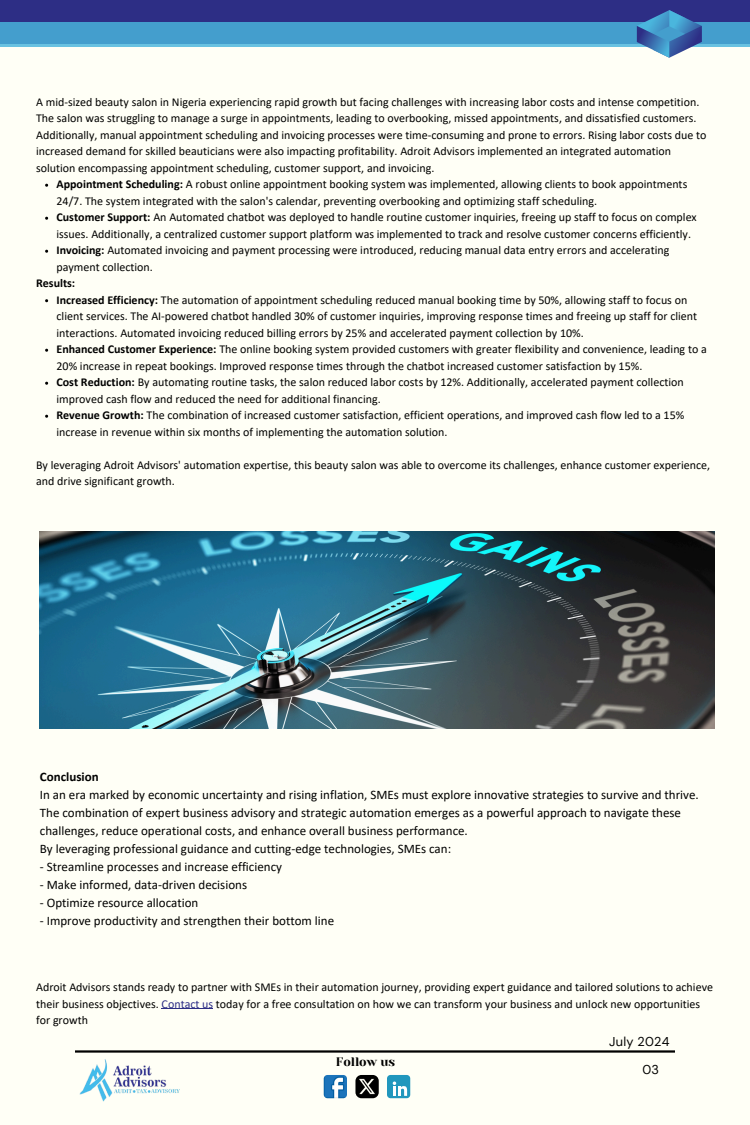
<style>
.page{position:relative;width:750px;height:1125px;background:#fffff6}
.page>*{position:absolute;margin:0;border:0;box-sizing:border-box;transform-origin:0 0}
.t1{font:13px/18px "Calibri";color:#000}
.t2{font:700 13px "Calibri";color:#000}
.t3{font:12.8px "DM Sans";letter-spacing:.02em;color:#000}
.t4{font:12.3px "Yeseva One";color:#000}
.t5{font:12px/16.5px "Calibri";color:#000}
.t6{font:700 12px "Calibri";color:#000}
.s1{font-weight:700}
.s2{color:#2d2e85}
</style>
<div class="page">
<div style="left:0;top:0;width:750px;height:44px;background:#2d2e85"></div>
<img style="left:79px;top:1059px;width:100px;height:43px">
<hr style="left:75px;top:1050px;width:600px;height:3px;background:#000">
<svg style="left:0;top:22px;width:750px;height:25px;background:#48a2cf"></svg>
<svg style="left:637px;top:10px;width:65px;height:48px"></svg>
<div style="left:387px;top:1075px;width:23px;height:23px;background:#2197bd;border-radius:4px"></div>
<svg style="left:393px;top:1082px;width:14px;height:14px"></svg>
<img style="left:355px;top:1075px;width:24px;height:23px;border-radius:6px">
<img style="left:324px;top:1075px;width:23px;height:23px;border-radius:4px">
<img style="left:40px;top:531px;width:674px;height:197px">
<hr style="left:162px;top:1009px;width:51px;height:1px;background:#2d2e85">
<p class="t5" style="left:36px;top:94px;width:672px">A mid-sized beauty salon in Nigeria experiencing rapid growth but facing challenges with increasing labor costs and intense competition.<br>The salon was struggling to manage a surge in appointments, leading to overbooking, missed appointments, and dissatisfied customers.<br>Additionally, manual appointment scheduling and invoicing processes were time-consuming and prone to errors. Rising labor costs due to increased demand for skilled beauticians were also impacting profitability. Adroit Advisors implemented an integrated automation solution encompassing appointment scheduling, customer support, and invoicing.</p>
<p class="t5" style="left:57px;top:177px;width:632px"><span class="s1">Appointment Scheduling:</span> A robust online appointment booking system was implemented, allowing clients to book appointments<br>24/7. The system integrated with the salon's calendar, preventing overbooking and optimizing staff scheduling.</p>
<p class="t5" style="left:57px;top:210px;width:642px"><span class="s1">Customer Support:</span> An Automated chatbot was deployed to handle routine customer inquiries, freeing up staff to focus on complex issues. Additionally, a centralized customer support platform was implemented to track and resolve customer concerns efficiently.</p>
<p class="t5" style="left:57px;top:243px;width:614px"><span class="s1">Invoicing:</span> Automated invoicing and payment processing were introduced, reducing manual data entry errors and accelerating payment collection.</p>
<p class="t6" style="left:36px;top:278px;width:41px">Results:</p>
<p class="t5" style="left:57px;top:292px;width:642px"><span class="s1">Increased Efficiency:</span> The automation of appointment scheduling reduced manual booking time by 50%, allowing staff to focus on client services. The AI-powered chatbot handled 30% of customer inquiries, improving response times and freeing up staff for client interactions. Automated invoicing reduced billing errors by 25% and accelerated payment collection by 10%.</p>
<p class="t5" style="left:57px;top:342px;width:652px"><span class="s1">Enhanced Customer Experience:</span> The online booking system provided customers with greater flexibility and convenience, leading to a<br>20% increase in repeat bookings. Improved response times through the chatbot increased customer satisfaction by 15%.</p>
<p class="t5" style="left:57px;top:375px;width:629px"><span class="s1">Cost Reduction:</span> By automating routine tasks, the salon reduced labor costs by 12%. Additionally, accelerated payment collection improved cash flow and reduced the need for additional financing.</p>
<p class="t5" style="left:57px;top:408px;width:629px"><span class="s1">Revenue Growth:</span> The combination of increased customer satisfaction, efficient operations, and improved cash flow led to a 15% increase in revenue within six months of implementing the automation solution.</p>
<p class="t5" style="left:36px;top:457px;width:676px">By leveraging Adroit Advisors' automation expertise, this beauty salon was able to overcome its challenges, enhance customer experience, and drive significant growth.</p>
<p class="t2" style="left:40px;top:771px;width:60px">Conclusion</p>
<p class="t1" style="left:40px;top:786px;width:660px">In an era marked by economic uncertainty and rising inflation, SMEs must explore innovative strategies to survive and thrive.<br>The combination of expert business advisory and strategic automation emerges as a powerful approach to navigate these challenges, reduce operational costs, and enhance overall business performance.</p>
<p class="t1" style="left:40px;top:840px;width:413px">By leveraging professional guidance and cutting-edge technologies, SMEs can:</p>
<p class="t1" style="left:40px;top:858px;width:244px">- Streamline processes and increase efficiency</p>
<p class="t1" style="left:40px;top:876px;width:209px">- Make informed, data-driven decisions</p>
<p class="t1" style="left:40px;top:894px;width:160px">- Optimize resource allocation</p>
<p class="t1" style="left:40px;top:912px;width:296px">- Improve productivity and strengthen their bottom line</p>
<p class="t5" style="left:36px;top:980px;width:678px">Adroit Advisors stands ready to partner with SMEs in their automation journey, providing expert guidance and tailored solutions to achieve their business objectives. <span class="s2">Contact us</span> today for a free consultation on how we can transform your business and unlock new opportunities for growth</p>
<p class="t4" style="left:336px;top:1055px;width:61px">Follow us</p>
<h1 class="t3" style="left:609px;top:1033px;width:62px">July 2024</h1>
<p class="t3" style="left:642px;top:1061px;width:18px">03</p>
</div>
